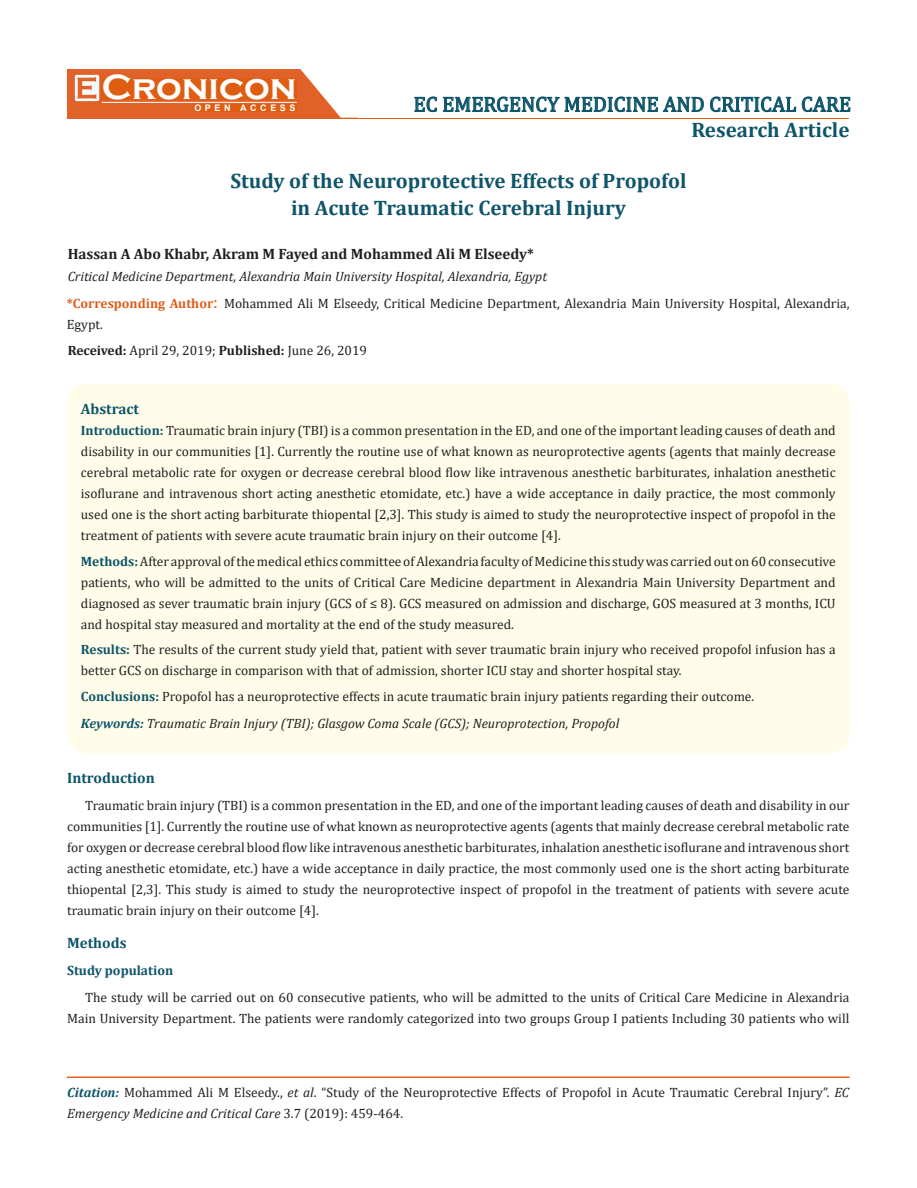
<style>
.page{position:relative;width:917px;height:1188px;background:#fff}
.page>*{position:absolute;margin:0;border:0;box-sizing:border-box;transform-origin:0 0}
.t1{font:700 36px "Copperplate Gothic";color:#fff}
.t2{font:700 21px "Cambria";color:#0e546a}
.t3{font:21px "Cambria";color:#0e546a}
.t4{font:700 15px "Cambria";color:#231f20}
.t5{font:700 15px "Cambria";color:#0e546a}
.t6{font:13.5px/21px "Cambria";color:#231f20}
.t7{font:italic 13.5px "Cambria";color:#231f20}
.t8{font:700 13.5px "Cambria";color:#0e546a}
.t9{font:700 9px "Arial";letter-spacing:.4em;color:#fff}
.s1{font-weight:700;color:#e05d1a}
.s2{font-size:18px;color:#e05d1a}
.s3{font-weight:700}
.s4{font-weight:700;color:#0e546a}
.s5{font-weight:700;font-style:italic;color:#0e546a}
.s6{font-style:italic}
</style>
<div class="page">
<div style="left:67px;top:70px;width:290px;height:49px;background:#e06228"></div>
<svg style="left:300px;top:69px;width:58px;height:49px"></svg>
<img style="left:75px;top:75px;width:24px;height:26px">
<div style="left:102px;top:79px;width:195px;height:21px;background:#df5d11"></div>
<div style="left:194px;top:105px;width:103px;height:7px;background:#df5d11"></div>
<svg style="left:414px;top:97px;width:436px;height:15px"></svg>
<hr style="left:102px;top:102px;width:194px;height:1px;background:#fff">
<hr style="left:279px;top:118px;width:569px;height:1px;background:#e05d1a">
<div style="left:67px;top:1077px;width:782px;height:1px;border:1px solid #e05d1a"></div>
<div style="left:67px;top:384px;width:782px;height:369px;background:#fffde9;border-radius:18px"></div>
<p class="t1" style="left:102px;top:68px;width:196px">Cronicon</p>
<p class="t9" style="left:194px;top:102px;width:103px">OPEN ACCESS</p>
<p class="t3" style="left:413px;top:92px;width:439px">EC EMERGENCY MEDICINE AND CRITICAL CARE</p>
<p class="t2" style="left:691px;top:115px;width:160px">Research Article</p>
<p class="t2" style="left:230px;top:166px;width:457px">Study of the Neuroprotective Effects of Propofol</p>
<p class="t2" style="left:291px;top:193px;width:336px">in Acute Traumatic Cerebral Injury</p>
<p class="t4" style="left:68px;top:244px;width:468px">Hassan A Abo Khabr, Akram M Fayed and Mohammed Ali M Elseedy*</p>
<p class="t7" style="left:68px;top:267px;width:481px">Critical Medicine Department, Alexandria Main University Hospital, Alexandria, Egypt</p>
<p class="t6" style="left:67px;top:292px;width:784px"><span class="s1">*Corresponding Author</span><span class="s2">:</span> Mohammed Ali M Elseedy, Critical Medicine Department, Alexandria Main University Hospital, Alexandria,<br>Egypt.</p>
<p class="t6" style="left:68px;top:340px;width:301px"><span class="s3">Received:</span> April 29, 2019; <span class="s3">Published:</span> June 26, 2019</p>
<p class="t5" style="left:81px;top:398px;width:60px">Abstract</p>
<p class="t6" style="left:81px;top:420px;width:756px;text-align:justify"><span class="s4">Introduction:</span> Traumatic brain injury (TBI) is a common presentation in the ED, and one of the important leading causes of death and disability in our communities [1]. Currently the routine use of what known as neuroprotective agents (agents that mainly decrease cerebral metabolic rate for oxygen or decrease cerebral blood flow like intravenous anesthetic barbiturates, inhalation anesthetic isoflurane and intravenous short acting anesthetic etomidate, etc.) have a wide acceptance in daily practice, the most commonly used one is the short acting barbiturate thiopental [2,3]. This study is aimed to study the neuroprotective inspect of propofol in the treatment of patients with severe acute traumatic brain injury on their outcome [4].</p>
<p class="t6" style="left:81px;top:550px;width:756px;text-align:justify"><span class="s4">Methods:</span> After approval of the medical ethics committee of Alexandria faculty of Medicine this study was carried out on 60 consecutive patients, who will be admitted to the units of Critical Care Medicine department in Alexandria Main University Department and diagnosed as sever traumatic brain injury (GCS of ≤ 8). GCS measured on admission and discharge, GOS measured at 3 months, ICU and hospital stay measured and mortality at the end of the study measured.</p>
<p class="t6" style="left:81px;top:639px;width:756px"><span class="s4">Results:</span> The results of the current study yield that, patient with sever traumatic brain injury who received propofol infusion has a better GCS on discharge in comparison with that of admission, shorter ICU stay and shorter hospital stay.</p>
<p class="t6" style="left:81px;top:685px;width:675px"><span class="s4">Conclusions:</span> Propofol has a neuroprotective effects in acute traumatic brain injury patients regarding their outcome.</p>
<p class="t7" style="left:81px;top:714px;width:540px"><span class="s4">Keywords:</span> Traumatic Brain Injury (TBI); Glasgow Coma Scale (GCS); Neuroprotection, Propofol</p>
<p class="t5" style="left:67px;top:767px;width:89px">Introduction</p>
<p class="t6" style="left:67px;top:795px;width:783px;text-align:justify;text-indent:18px">Traumatic brain injury (TBI) is a common presentation in the ED, and one of the important leading causes of death and disability in our communities [1]. Currently the routine use of what known as neuroprotective agents (agents that mainly decrease cerebral metabolic rate for oxygen or decrease cerebral blood flow like intravenous anesthetic barbiturates, inhalation anesthetic isoflurane and intravenous short acting anesthetic etomidate, etc.) have a wide acceptance in daily practice, the most commonly used one is the short acting barbiturate thiopental [2,3]. This study is aimed to study the neuroprotective inspect of propofol in the treatment of patients with severe acute traumatic brain injury on their outcome [4].</p>
<p class="t5" style="left:67px;top:932px;width:61px">Methods</p>
<p class="t8" style="left:67px;top:961px;width:108px">Study population</p>
<p class="t6" style="left:67px;top:987px;width:783px;text-align:right">The study will be carried out on 60 consecutive patients, who will be admitted to the units of Critical Care Medicine in Alexandria<br>Main University Department. The patients were randomly categorized into two groups Group I patients Including 30 patients who will</p>
<p class="t6" style="left:67px;top:1082px;width:783px"><span class="s5">Citation:</span> Mohammed Ali M Elseedy., <span class="s6">et al</span>. “Study of the Neuroprotective Effects of Propofol in Acute Traumatic Cerebral Injury”. <span class="s6">EC<br>Emergency Medicine and Critical Care</span> 3.7 (2019): 459-464.</p>
</div>
